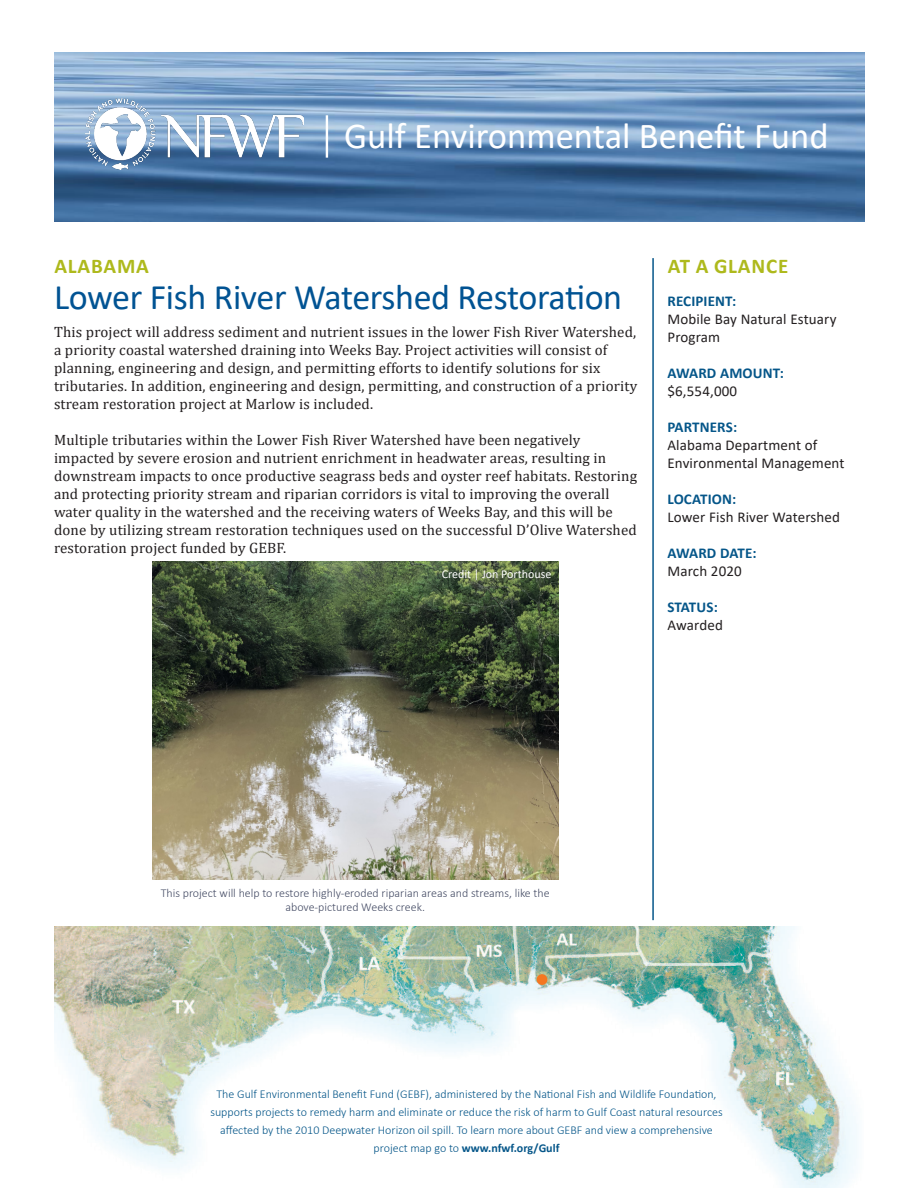
<style>
.page{position:relative;width:918px;height:1188px;background:#fff}
.page>*{position:absolute;margin:0;border:0;box-sizing:border-box;transform-origin:0 0}
.t1{font:36.6px "Calibri";color:#fff}
.t2{font:36px "Calibri";letter-spacing:-.01em;color:#015393}
.t3{font:700 21px "Calibri";letter-spacing:.04em;color:#aeb91c}
.t4{font:15px/18px "Cambria";letter-spacing:.01em;color:#231f20}
.t5{font:15px/18px "Calibri";letter-spacing:.01em;color:#231f20}
.t6{font:700 15px "Calibri";letter-spacing:.01em;color:#055689}
.t7{font:700 15px "Calibri";letter-spacing:-.015em;color:#055689}
.t8{font:300 12px/18px "Calibri";color:#055689;text-align:center}
.t9{font:300 12px/14.4px "Calibri";color:#454c65;text-align:center}
.t10{font:12px "Calibri";color:#fff}
.s1{font-weight:700}
</style>
<div class="page">
<img style="left:54px;top:927px;width:803px;height:261px">
<hr style="left:652px;top:258px;width:2px;height:662px;background:#055689">
<img style="left:54px;top:53px;width:810px;height:168px">
<img style="left:86px;top:99px;width:217px;height:71px">
<hr style="left:326px;top:115px;width:2px;height:43px;background:#fff">
<div style="left:537px;top:974px;width:10px;height:11px;background:#f47721;border-radius:50%"></div>
<img style="left:152px;top:562px;width:406px;height:317px">
<p class="t1" style="left:344px;top:110px;width:486px">Gulf Environmental Benefit Fund</p>
<p class="t3" style="left:54px;top:251px;width:96px">ALABAMA</p>
<p class="t3" style="left:668px;top:251px;width:122px">AT A GLANCE</p>
<p class="t6" style="left:667px;top:290px;width:70px">RECIPIENT:</p>
<p class="t5" style="left:667px;top:310px;width:171px">Mobile Bay Natural Estuary<br>Program</p>
<p class="t6" style="left:667px;top:362px;width:118px">AWARD AMOUNT:</p>
<p class="t5" style="left:667px;top:382px;width:71px">$6,554,000</p>
<p class="t6" style="left:667px;top:416px;width:71px">PARTNERS:</p>
<p class="t5" style="left:667px;top:436px;width:179px">Alabama Department of<br>Environmental Management</p>
<p class="t6" style="left:667px;top:488px;width:70px">LOCATION:</p>
<p class="t5" style="left:667px;top:508px;width:174px">Lower Fish River Watershed</p>
<p class="t7" style="left:667px;top:542px;width:91px">AWARD DATE:</p>
<p class="t5" style="left:667px;top:562px;width:76px">March 2020</p>
<p class="t6" style="left:667px;top:596px;width:52px">STATUS:</p>
<p class="t5" style="left:667px;top:616px;width:57px">Awarded</p>
<p class="t2" style="left:54px;top:272px;width:570px">Lower Fish River Watershed Restoration</p>
<p class="t4" style="left:54px;top:323px;width:585px">This project will address sediment and nutrient issues in the lower Fish River Watershed, a priority coastal watershed draining into Weeks Bay. Project activities will consist of planning, engineering and design, and permitting efforts to identify solutions for six tributaries. In addition, engineering and design, permitting, and construction of a priority stream restoration project at Marlow is included.</p>
<p class="t4" style="left:54px;top:431px;width:585px">Multiple tributaries within the Lower Fish River Watershed have been negatively impacted by severe erosion and nutrient enrichment in headwater areas, resulting in downstream impacts to once productive seagrass beds and oyster reef habitats. Restoring and protecting priority stream and riparian corridors is vital to improving the overall water quality in the watershed and the receiving waters of Weeks Bay, and this will be done by utilizing stream restoration techniques used on the successful D’Olive Watershed restoration project funded by GEBF.</p>
<p class="t10" style="left:442px;top:566px;width:111px">Credit | Jon Porthouse</p>
<p class="t9" style="left:161px;top:885px;width:390px">This project will help to restore highly-eroded riparian areas and streams, like the above-pictured Weeks creek.</p>
<p class="t8" style="left:210px;top:1085px;width:514px">The Gulf Environmental Benefit Fund (GEBF), administered by the National Fish and Wildlife Foundation, supports projects to remedy harm and eliminate or reduce the risk of harm to Gulf Coast natural resources affected by the 2010 Deepwater Horizon oil spill. To learn more about GEBF and view a comprehensive project map go to <span class="s1">www.nfwf.org/Gulf</span></p>
</div>
